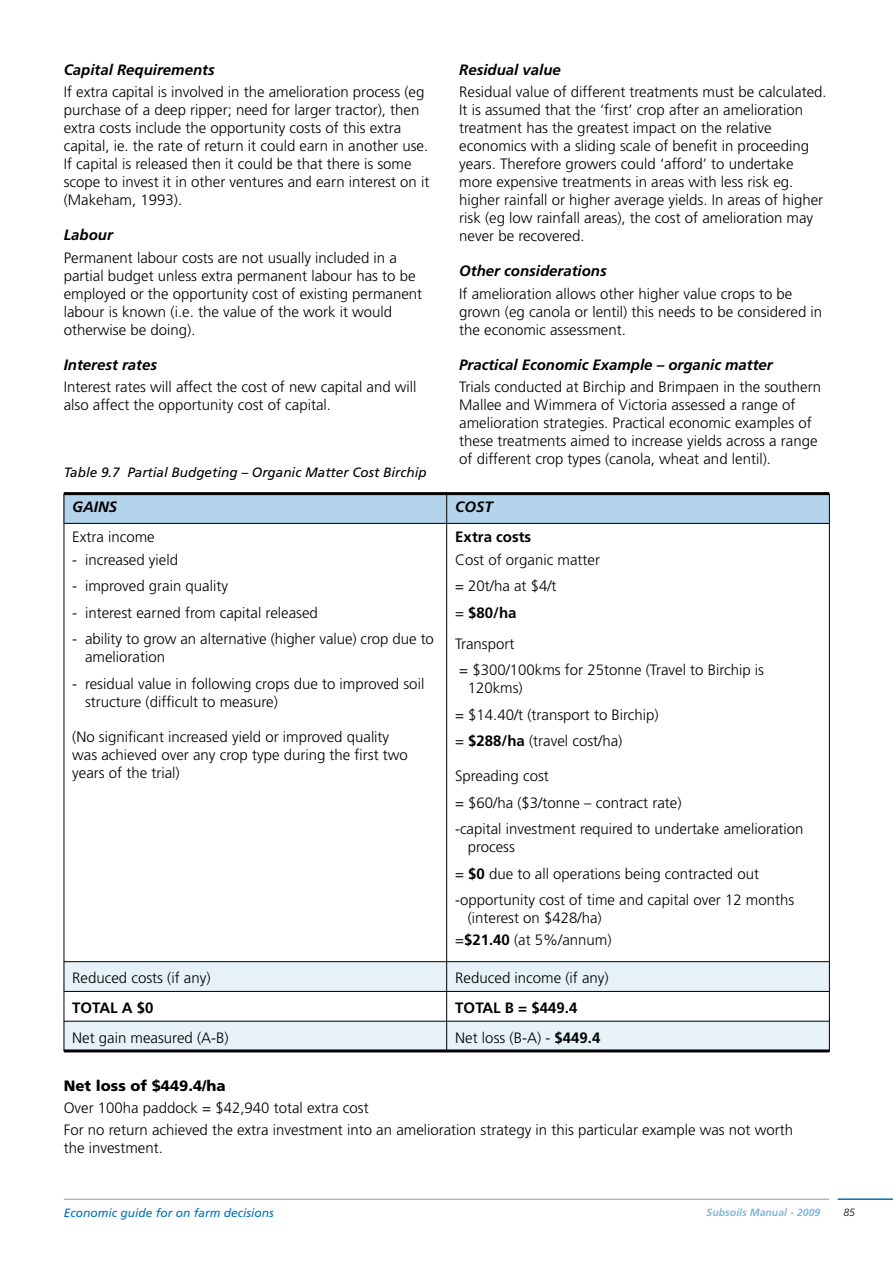
<style>
.page{position:relative;width:893px;height:1263px;background:#fff}
.page>*{position:absolute;margin:0;border:0;box-sizing:border-box;transform-origin:0 0}
.t1{font:300 15px/18px "Frutiger";color:#000}
.t2{font:italic 700 15px "Frutiger";color:#000}
.t3{font:700 15px "Frutiger";color:#000}
.t4{font:900 15px "Frutiger";color:#000}
.t5{font:italic 13.5px "Frutiger";color:#000}
.t6{font:italic 12px "Frutiger";color:#0071bc}
.t7{font:italic 700 10.5px "Frutiger";color:#80b8de}
.t8{font:italic 300 10.5px "Frutiger";color:#000}
.s1{font-weight:700}
</style>
<div class="page">
<hr style="left:838px;top:1198px;width:55px;height:2px;background:#0071bc">
<hr style="left:64px;top:1199px;width:765px;height:1px;background:#939598">
<div style="left:64px;top:494px;width:765px;height:29px;background:#b3d4eb"></div>
<div style="left:64px;top:1021px;width:765px;height:30px;background:#e6f1f8"></div>
<div style="left:64px;top:962px;width:765px;height:29px;background:#e6f1f8"></div>
<hr style="left:64px;top:961px;width:765px;height:1px;background:#000">
<hr style="left:64px;top:991px;width:765px;height:1px;background:#000">
<hr style="left:64px;top:1021px;width:765px;height:1px;background:#000">
<hr style="left:64px;top:1049px;width:765px;height:3px;background:#000">
<hr style="left:64px;top:492px;width:765px;height:3px;background:#000">
<hr style="left:64px;top:523px;width:765px;height:1px;background:#000">
<hr style="left:64px;top:494px;width:1px;height:557px;background:#000">
<hr style="left:446px;top:494px;width:1px;height:556px;background:#000">
<hr style="left:829px;top:494px;width:1px;height:558px;background:#000">
<p class="t2" style="left:459px;top:61px;width:103px">Residual value</p>
<p class="t1" style="left:459px;top:83px;width:369px">Residual value of different treatments must be calculated.<br>It is assumed that the ‘first’ crop after an amelioration treatment has the greatest impact on the relative economics with a sliding scale of benefit in proceeding years. Therefore growers could ‘afford’ to undertake more expensive treatments in areas with less risk eg. higher rainfall or higher average yields. In areas of higher risk (eg low rainfall areas), the cost of amelioration may never be recovered.</p>
<p class="t2" style="left:459px;top:262px;width:149px">Other considerations</p>
<p class="t1" style="left:459px;top:285px;width:364px">If amelioration allows other higher value crops to be grown (eg canola or lentil) this needs to be considered in the economic assessment.</p>
<p class="t2" style="left:459px;top:355px;width:315px">Practical Economic Example – organic matter</p>
<p class="t1" style="left:459px;top:378px;width:364px">Trials conducted at Birchip and Brimpaen in the southern Mallee and Wimmera of Victoria assessed a range of amelioration strategies. Practical economic examples of these treatments aimed to increase yields across a range of different crop types (canola, wheat and lentil).</p>
<p class="t2" style="left:64px;top:61px;width:152px">Capital Requirements</p>
<p class="t1" style="left:64px;top:83px;width:367px">If extra capital is involved in the amelioration process (eg purchase of a deep ripper; need for larger tractor), then extra costs include the opportunity costs of this extra capital, ie. the rate of return it could earn in another use.<br>If capital is released then it could be that there is some scope to invest it in other ventures and earn interest on it (Makeham, 1993).</p>
<p class="t2" style="left:64px;top:226px;width:51px">Labour</p>
<p class="t1" style="left:64px;top:249px;width:360px">Permanent labour costs are not usually included in a partial budget unless extra permanent labour has to be employed or the opportunity cost of existing permanent labour is known (i.e. the value of the work it would otherwise be doing).</p>
<p class="t2" style="left:64px;top:356px;width:95px">Interest rates</p>
<p class="t1" style="left:64px;top:378px;width:354px">Interest rates will affect the cost of new capital and will also affect the opportunity cost of capital.</p>
<p class="t5" style="left:64px;top:465px;width:364px">Table 9.7 Partial Budgeting – Organic Matter Cost Birchip</p>
<p class="t2" style="left:72px;top:498px;width:47px">GAINS</p>
<p class="t2" style="left:455px;top:498px;width:39px">COST</p>
<p class="t1" style="left:72px;top:528px;width:84px">Extra income</p>
<p class="t3" style="left:455px;top:528px;width:77px">Extra costs</p>
<p class="t1" style="left:72px;top:551px;width:107px">- increased yield</p>
<p class="t1" style="left:72px;top:577px;width:157px">- improved grain quality</p>
<p class="t1" style="left:72px;top:604px;width:247px">- interest earned from capital released</p>
<p class="t1" style="left:85px;top:630px;width:350px;text-indent:-13px">- ability to grow an alternative (higher value) crop due to amelioration</p>
<p class="t1" style="left:85px;top:675px;width:341px;text-indent:-13px">- residual value in following crops due to improved soil structure (difficult to measure)</p>
<p class="t1" style="left:72px;top:728px;width:337px">(No significant increased yield or improved quality was achieved over any crop type during the first two years of the trial)</p>
<p class="t1" style="left:455px;top:547px;width:147px;line-height:26.5px">Cost of organic matter = 20t/ha at $4/t<br>= <span class="s1">$80/ha</span></p>
<p class="t1" style="left:455px;top:630px;width:311px;line-height:26.5px">Transport<br>= $300/100kms for 25tonne (Travel to Birchip is</p>
<p class="t1" style="left:455px;top:675px;width:205px;line-height:26.5px;text-indent:13px">120kms)<br>= $14.40/t (transport to Birchip) = <span class="s1">$288/ha</span> (travel cost/ha)</p>
<p class="t1" style="left:455px;top:763px;width:350px;line-height:26.5px">Spreading cost<br>= $60/ha ($3/tonne – contract rate)<br>-capital investment required to undertake amelioration</p>
<p class="t1" style="left:455px;top:834px;width:341px;line-height:26.5px;text-indent:13px">process<br>= <span class="s1">$0</span> due to all operations being contracted out -opportunity cost of time and capital over 12 months</p>
<p class="t1" style="left:455px;top:907px;width:158px;line-height:22.2px;text-align:center">(interest on $428/ha) =<span class="s1">$21.40</span> (at 5%/annum)</p>
<p class="t1" style="left:72px;top:969px;width:140px">Reduced costs (if any)</p>
<p class="t1" style="left:455px;top:969px;width:155px">Reduced income (if any)</p>
<p class="t3" style="left:72px;top:999px;width:83px">TOTAL A $0</p>
<p class="t3" style="left:455px;top:999px;width:124px">TOTAL B = $449.4</p>
<p class="t1" style="left:72px;top:1029px;width:158px">Net gain measured (A-B)</p>
<p class="t1" style="left:455px;top:1029px;width:147px">Net loss (B-A) - <span class="s1">$449.4</span></p>
<p class="t4" style="left:64px;top:1076px;width:163px">Net loss of $449.4/ha</p>
<p class="t1" style="left:64px;top:1097px;width:731px;line-height:22.2px">Over 100ha paddock = $42,940 total extra cost<br>For no return achieved the extra investment into an amelioration strategy in this particular example was not worth</p>
<p class="t1" style="left:64px;top:1139px;width:101px">the investment.</p>
<p class="t6" style="left:64px;top:1205px;width:212px">Economic guide for on farm decisions</p>
<p class="t7" style="left:707px;top:1206px;width:115px">Subsoils Manual - 2009</p>
<p class="t8" style="left:843px;top:1206px;width:13px">85</p>
</div>
